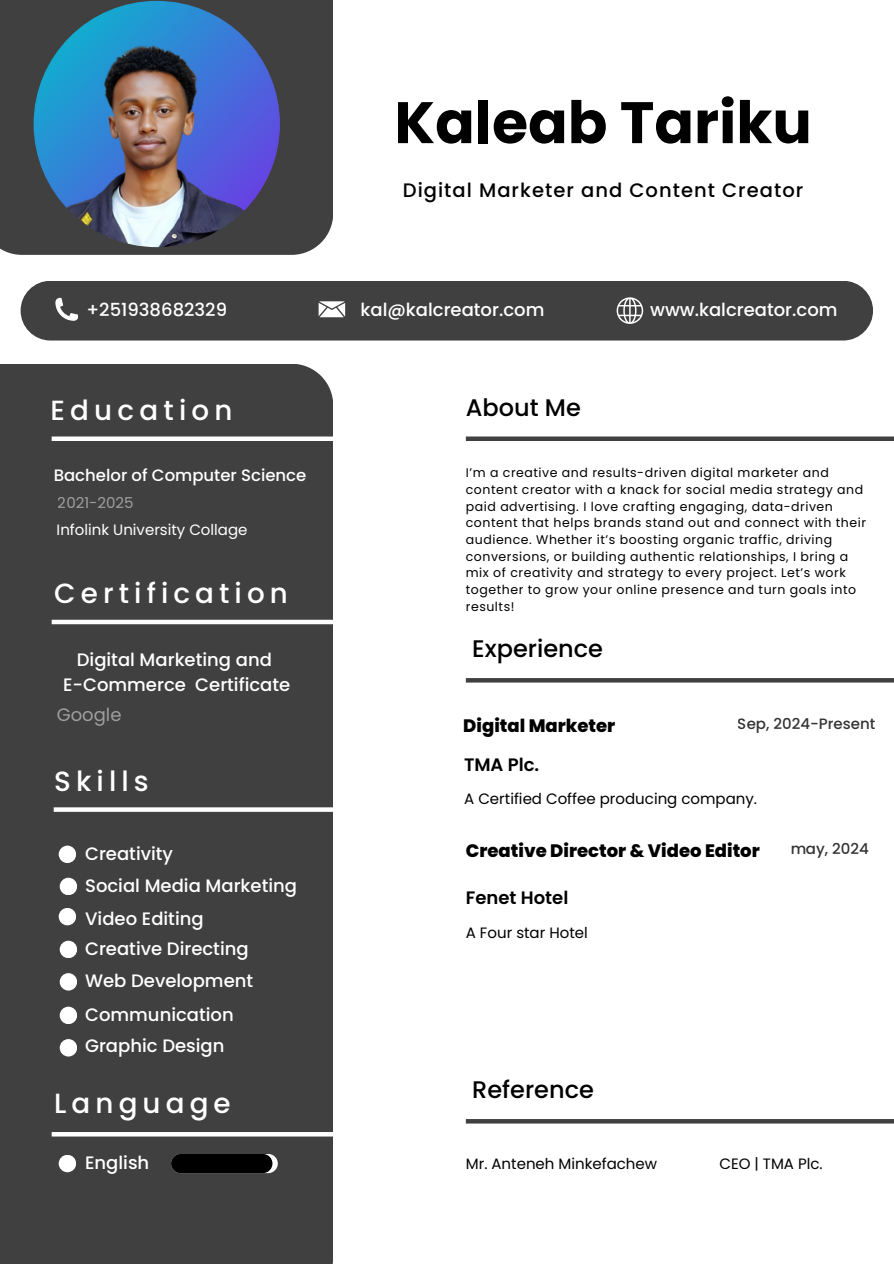
<style>
.page{position:relative;width:894px;height:1264px;background:#fff}
.page>*{position:absolute;margin:0;border:0;box-sizing:border-box;transform-origin:0 0}
.t1{font:700 58.35px "Poppins";color:#000}
.t2{font:500 27.75px "Poppins";letter-spacing:.185em;color:#fff}
.t3{font:500 24px "Poppins";color:#000}
.t4{font:500 19.5px "Poppins";letter-spacing:.055em;color:#000}
.t5{font:500 18px/24.8px "Poppins";color:#fff;text-align:center}
.t6{font:800 18px "Poppins";color:#000}
.t7{font:600 18px "Poppins";color:#000}
.t8{font:18px "Poppins";color:#fff}
.t9{font:500 16.5px "Poppins";color:#fff}
.t10{font:15px "Poppins";color:#000}
.t11{font:15px/26.2px "Poppins";color:#fff}
.t12{font:500 15px "Poppins";color:#000}
.t13{font:12.45px/16.6px "Poppins";letter-spacing:.04em;color:#000}
</style>
<div class="page">
<div style="left:0;top:0;width:333px;height:255px;background:#414040"></div>
<div style="left:21px;top:281px;width:851px;height:59px;background:#414040;border-radius:30px"></div>
<div style="left:0;top:364px;width:333px;height:899px;background:#414040"></div>
<img style="left:34px;top:1px;width:246px;height:246px;border-radius:50%">
<svg style="left:55px;top:298px;width:23px;height:22px"></svg>
<svg style="left:318px;top:301px;width:27px;height:16px"></svg>
<svg style="left:616px;top:297px;width:27px;height:27px"></svg>
<div style="left:52px;top:436px;width:285px;height:5px;background:#fff"></div>
<div style="left:465px;top:436px;width:428px;height:5px;background:#414040"></div>
<svg style="left:465px;top:678px;width:428px;height:4px;fill:#414040"></svg>
<hr style="left:465px;top:1119px;width:428px;height:4px;background:#414040">
<div style="left:52px;top:619px;width:285px;height:5px;background:#fff"></div>
<svg style="left:54px;top:807px;width:279px;height:4px"></svg>
<div style="left:52px;top:1131px;width:285px;height:5px;background:#fff"></div>
<div style="left:59px;top:845px;width:17px;height:18px;background:#fff;border-radius:50%"></div>
<div style="left:59px;top:1154px;width:17px;height:18px;background:#fff;border-radius:50%"></div>
<div style="left:60px;top:877px;width:17px;height:18px;background:#fff;border-radius:50%"></div>
<div style="left:59px;top:907px;width:17px;height:18px;background:#fff;border-radius:50%"></div>
<div style="left:60px;top:940px;width:17px;height:18px;background:#fff;border-radius:50%"></div>
<div style="left:60px;top:973px;width:17px;height:17px;background:#fff;border-radius:50%"></div>
<div style="left:60px;top:1006px;width:17px;height:18px;background:#fff;border-radius:50%"></div>
<div style="left:60px;top:1039px;width:17px;height:17px;background:#fff;border-radius:50%"></div>
<svg style="left:171px;top:1153px;width:107px;height:20px"></svg>
<div style="left:171px;top:1153px;width:101px;height:20px;background:#000;border-radius:10px"></div>
<h1 class="t1" style="left:394px;top:82px;width:419px">Kaleab Tariku</h1>
<h4 class="t4" style="left:402px;top:176px;width:402px">Digital Marketer and Content Creator</h4>
<p class="t5" style="left:86px;top:297px;width:142px">+251938682329</p>
<h4 class="t5" style="left:360px;top:297px;width:185px">kal@kalcreator.com</h4>
<p class="t5" style="left:650px;top:297px;width:189px">www.kalcreator.com</p>
<h4 class="t2" style="left:50px;top:391px;width:183px">Education</h4>
<p class="t9" style="left:54px;top:463px;width:254px">Bachelor of Computer Science</p>
<p class="t11" style="left:57px;top:490px;width:192px">2021-2025<br>Infolink University Collage</p>
<h4 class="t2" style="left:54px;top:574px;width:235px">Certification</h4>
<h4 class="t5" style="left:63px;top:647px;width:228px">Digital Marketing and<br>E-Commerce Certificate</h4>
<h3 class="t8" style="left:57px;top:702px;width:66px">Google</h3>
<h4 class="t2" style="left:54px;top:761px;width:96px">Skills</h4>
<p class="t5" style="left:85px;top:841px;width:89px">Creativity</p>
<p class="t5" style="left:85px;top:873px;width:213px">Social Media Marketing</p>
<p class="t5" style="left:85px;top:905px;width:120px">Video Editing</p>
<p class="t5" style="left:85px;top:936px;width:165px">Creative Directing</p>
<p class="t5" style="left:85px;top:968px;width:169px">Web Development</p>
<p class="t5" style="left:85px;top:1002px;width:150px">Communication</p>
<h3 class="t5" style="left:85px;top:1032px;width:141px">Graphic Design</h3>
<h4 class="t2" style="left:54px;top:1084px;width:178px">Language</h4>
<h4 class="t5" style="left:85px;top:1150px;width:66px">English</h4>
<p class="t3" style="left:465px;top:390px;width:117px">About Me</p>
<p class="t13" style="left:465px;top:464px;width:401px">I’m a creative and results-driven digital marketer and content creator with a knack for social media strategy and paid advertising. I love crafting engaging, data-driven content that helps brands stand out and connect with their audience. Whether it’s boosting organic traffic, driving conversions, or building authentic relationships, I bring a mix of creativity and strategy to every project. Let’s work together to grow your online presence and turn goals into results!</p>
<p class="t3" style="left:472px;top:632px;width:132px">Experience</p>
<h4 class="t6" style="left:463px;top:713px;width:153px">Digital Marketer</h4>
<h6 class="t7" style="left:464px;top:752px;width:77px">TMA Plc.</h6>
<p class="t12" style="left:737px;top:713px;width:139px">Sep, 2024-Present</p>
<p class="t10" style="left:464px;top:788px;width:294px">A Certified Coffee producing company.</p>
<h2 class="t6" style="left:465px;top:838px;width:295px">Creative Director &amp; Video Editor</h2>
<p class="t7" style="left:465px;top:885px;width:104px">Fenet Hotel</p>
<h4 class="t10" style="left:465px;top:922px;width:123px">A Four star Hotel</h4>
<p class="t12" style="left:790px;top:838px;width:80px">may, 2024</p>
<h4 class="t3" style="left:472px;top:1072px;width:123px">Reference</h4>
<h4 class="t10" style="left:465px;top:1153px;width:193px">Mr. Anteneh Minkefachew</h4>
<h4 class="t10" style="left:719px;top:1153px;width:105px">CEO | TMA Plc.</h4>
</div>
